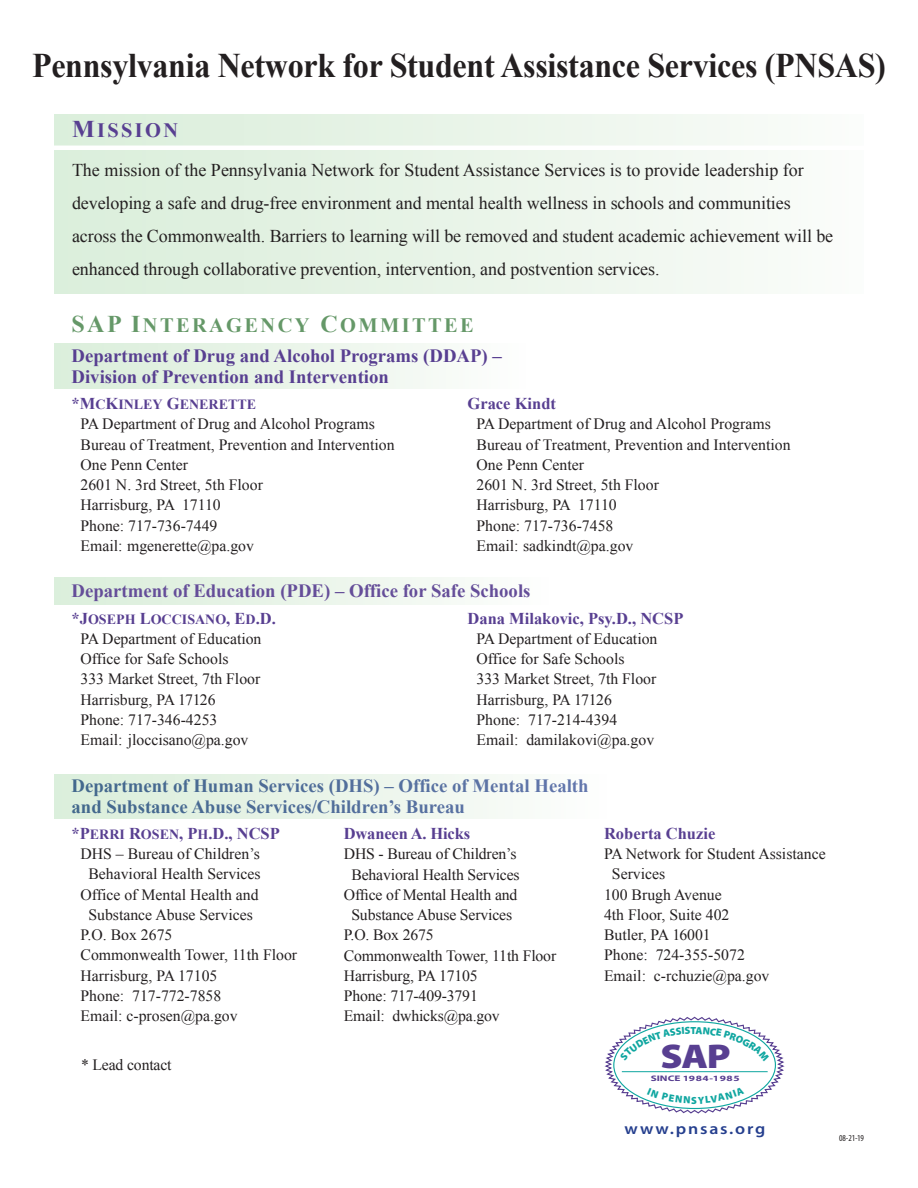
<style>
.page{position:relative;width:918px;height:1188px;background:#fff}
.page>*{position:absolute;margin:0;border:0;box-sizing:border-box;transform-origin:0 0}
.t1{font:700 34.5px "Times New Roman";letter-spacing:-.01em;color:#231f20;scale:.93 1}
.t2{font:900 34.5px "Myriad Pro";color:#583f91;scale:1.15 1}
.t3{font:20.4px "Times New Roman PS Bold MT SC850";letter-spacing:.12em;color:#659868}
.t4{font:20.4px "Times New Roman PS Bold MT SC850";letter-spacing:.12em;color:#583f91}
.No_Spacing{font:700 18.75px/21px "Times New Roman";color:#253f8e}
.t5{font:700 18.75px/21px "Times New Roman";color:#583f91}
.No_Spacing-2{font:700 18.75px "Times New Roman";color:#654e99}
.t6{font:18px/33px "Times New Roman";letter-spacing:-.005em;color:#231f20}
.No_Spacing-3{font:700 16.5px "Times New Roman";color:#583f91}
.No_Spacing-4{font:16.5px "Times New Roman PS Bold MT SC850";color:#583f91}
.No_Spacing-5{font:15.75px/20.2px "Times New Roman";color:#231f20;text-align:center}
.t7{font:600 15.75px "Myriad Pro";letter-spacing:.1em;color:#253f8e;scale:1.13 1}
.No_Spacing-6{font:14.1px "Times New Roman PS Bold MT SC850";color:#583f91}
.t8{font:900 10.35px "Myriad Pro";color:#0fa6a0}
.t9{font:condensed 9px "Myriad Pro";color:#231f20}
.t10{font:700 8.1px "Myriad Pro";letter-spacing:.025em;color:#583f91;scale:1.4 1}
.s1{font-size:24px}
.s2{font-family:"Times New Roman";font-weight:700;font-size:24px}
.s3{font-family:"Times New Roman";font-weight:700;font-size:16.5px}
.s4{font-size:16.5px}
.s5{font-family:"Times New Roman";font-weight:700}
.s6{font-size:14.1px}
</style>
<div class="page">
<div style="left:54px;top:578px;width:495px;height:26px;background:linear-gradient(to right,#d9edd9,#fcfdfc)"></div>
<div style="left:54px;top:114px;width:862px;height:180px;background:linear-gradient(to right,#d9edd9,#fcfdfb)"></div>
<div style="left:54px;top:344px;width:472px;height:44px;background:linear-gradient(to right,#d9edd9,#fcfdfb)"></div>
<hr style="left:24px;top:146px;width:894px;height:4px;background:#fff">
<div style="left:865px;top:101px;width:52px;height:203px;background:#fff"></div>
<div style="left:54px;top:774px;width:554px;height:45px;background:linear-gradient(to right,#d9edd9,#fcfdfc)"></div>
<svg style="left:604px;top:1016px;width:181px;height:98px"></svg>
<p class="t1" style="left:32px;top:42px;width:920px">Pennsylvania Network for Student Assistance Services (PNSAS)</p>
<p class="t4" style="left:72px;top:116px;width:108px"><span class="s1">M</span>ISSION</p>
<p class="t6" style="left:72px;top:153px;width:763px">The mission of the Pennsylvania Network for Student Assistance Services is to provide leadership for developing a safe and drug-free environment and mental health wellness in schools and communities across the Commonwealth. Barriers to learning will be removed and student academic achievement will be enhanced through collaborative prevention, intervention, and postvention services.</p>
<p class="t3" style="left:72px;top:311px;width:404px"><span class="s2">SAP</span> <span class="s1">I</span>NTERAGENCY <span class="s1">C</span>OMMITTEE</p>
<p class="t5" style="left:72px;top:345px;width:432px">Department of Drug and Alcohol Programs (DDAP) –<br>Division of Prevention and Intervention</p>
<p class="No_Spacing-6" style="left:72px;top:395px;width:186px"><span class="s3">*</span><span class="s4">M</span>C<span class="s4">K</span>INLEY <span class="s4">G</span>ENERETTE</p>
<p class="No_Spacing-3" style="left:468px;top:392px;width:90px">Grace Kindt</p>
<p class="No_Spacing-5" style="left:81px;top:414px;width:296px">PA Department of Drug and Alcohol Programs</p>
<p class="No_Spacing-5" style="left:477px;top:414px;width:296px">PA Department of Drug and Alcohol Programs</p>
<p class="No_Spacing-5" style="left:81px;top:434px;width:316px">Bureau of Treatment, Prevention and Intervention</p>
<p class="No_Spacing-5" style="left:477px;top:434px;width:316px">Bureau of Treatment, Prevention and Intervention</p>
<p class="No_Spacing-5" style="left:81px;top:454px;width:109px">One Penn Center</p>
<p class="No_Spacing-5" style="left:477px;top:454px;width:109px">One Penn Center</p>
<p class="No_Spacing-5" style="left:81px;top:474px;width:184px">2601 N. 3rd Street, 5th Floor</p>
<p class="No_Spacing-5" style="left:477px;top:474px;width:184px">2601 N. 3rd Street, 5th Floor</p>
<p class="No_Spacing-5" style="left:81px;top:495px;width:142px">Harrisburg, PA 17110</p>
<p class="No_Spacing-5" style="left:477px;top:495px;width:142px">Harrisburg, PA 17110</p>
<p class="No_Spacing-5" style="left:81px;top:515px;width:138px">Phone: 717-736-7449</p>
<p class="No_Spacing-5" style="left:477px;top:515px;width:138px">Phone: 717-736-7458</p>
<p class="No_Spacing-5" style="left:81px;top:535px;width:175px">Email: mgenerette@pa.gov</p>
<p class="No_Spacing-5" style="left:477px;top:535px;width:158px">Email: sadkindt@pa.gov</p>
<p class="No_Spacing-2" style="left:72px;top:578px;width:460px">Department of Education (PDE) – Office for Safe Schools</p>
<p class="No_Spacing-6" style="left:72px;top:609px;width:206px"><span class="s3">*</span><span class="s4">J</span>OSEPH <span class="s4">L</span>OCCISANO<span class="s4">, E</span>D<span class="s4">.D.</span></p>
<p class="No_Spacing-3" style="left:468px;top:607px;width:217px">Dana Milakovic, Psy.D., NCSP</p>
<p class="No_Spacing-5" style="left:81px;top:628px;width:182px">PA Department of Education</p>
<p class="No_Spacing-5" style="left:477px;top:628px;width:182px">PA Department of Education</p>
<p class="No_Spacing-5" style="left:81px;top:648px;width:149px">Office for Safe Schools</p>
<p class="No_Spacing-5" style="left:477px;top:648px;width:149px">Office for Safe Schools</p>
<p class="No_Spacing-5" style="left:81px;top:669px;width:181px">333 Market Street, 7th Floor</p>
<p class="No_Spacing-5" style="left:477px;top:669px;width:181px">333 Market Street, 7th Floor</p>
<p class="No_Spacing-5" style="left:81px;top:689px;width:137px">Harrisburg, PA 17126</p>
<p class="No_Spacing-5" style="left:477px;top:689px;width:137px">Harrisburg, PA 17126</p>
<p class="No_Spacing-5" style="left:81px;top:709px;width:138px">Phone: 717-346-4253</p>
<p class="No_Spacing-5" style="left:477px;top:709px;width:142px">Phone: 717-214-4394</p>
<p class="No_Spacing-5" style="left:81px;top:729px;width:169px">Email: jloccisano@pa.gov</p>
<p class="No_Spacing-5" style="left:477px;top:729px;width:179px">Email: damilakovi@pa.gov</p>
<p class="No_Spacing" style="left:72px;top:774px;width:519px">Department of Human Services (DHS) – Office of Mental Health and Substance Abuse Services/Children’s Bureau</p>
<p class="No_Spacing-4" style="left:72px;top:822px;width:177px"><span class="s5">*</span>P<span class="s6">ERRI</span> R<span class="s6">OSEN</span>, P<span class="s6">H</span>.D., NCSP</p>
<p class="No_Spacing-3" style="left:604px;top:822px;width:113px">Roberta Chuzie</p>
<p class="No_Spacing-5" style="left:81px;top:843px;width:181px">DHS – Bureau of Children’s</p>
<p class="No_Spacing-5" style="left:604px;top:843px;width:223px">PA Network for Student Assistance</p>
<p class="No_Spacing-5" style="left:88px;top:864px;width:174px">Behavioral Health Services</p>
<p class="No_Spacing-5" style="left:612px;top:864px;width:55px">Services</p>
<p class="No_Spacing-5" style="left:81px;top:884px;width:180px">Office of Mental Health and</p>
<p class="No_Spacing-5" style="left:604px;top:884px;width:119px">100 Brugh Avenue</p>
<p class="No_Spacing-5" style="left:88px;top:904px;width:166px">Substance Abuse Services</p>
<p class="No_Spacing-5" style="left:604px;top:904px;width:127px">4th Floor, Suite 402</p>
<p class="No_Spacing-5" style="left:81px;top:924px;width:93px">P.O. Box 2675</p>
<p class="No_Spacing-5" style="left:604px;top:924px;width:108px">Butler, PA 16001</p>
<p class="No_Spacing-5" style="left:81px;top:945px;width:218px">Commonwealth Tower, 11th Floor</p>
<p class="No_Spacing-5" style="left:604px;top:945px;width:142px">Phone: 724-355-5072</p>
<p class="No_Spacing-5" style="left:81px;top:965px;width:138px">Harrisburg, PA 17105</p>
<p class="No_Spacing-5" style="left:604px;top:965px;width:167px">Email: c-rchuzie@pa.gov</p>
<p class="No_Spacing-5" style="left:81px;top:985px;width:159px;text-align:left">Phone: 717-772-7858<br>Email: c-prosen@pa.gov</p>
<p class="No_Spacing-3" style="left:344px;top:822px;width:128px">Dwaneen A. Hicks</p>
<p class="No_Spacing-5" style="left:344px;top:844px;width:177px">DHS - Bureau of Children’s<br>Behavioral Health Services</p>
<p class="No_Spacing-5" style="left:344px;top:884px;width:175px">Office of Mental Health and<br>Substance Abuse Services</p>
<p class="No_Spacing-5" style="left:344px;top:925px;width:92px">P.O. Box 2675</p>
<p class="No_Spacing-5" style="left:344px;top:945px;width:214px">Commonwealth Tower, 11th Floor</p>
<p class="No_Spacing-5" style="left:344px;top:965px;width:135px">Harrisburg, PA 17105</p>
<p class="No_Spacing-5" style="left:344px;top:986px;width:136px">Phone: 717-409-3791</p>
<p class="No_Spacing-5" style="left:344px;top:1006px;width:158px">Email: dwhicks@pa.gov</p>
<p class="t8" style="left:690px;top:1023px;width:7px">T</p>
<p class="No_Spacing-5" style="left:81px;top:1055px;width:92px">* Lead contact</p>
<p class="t2" style="left:660px;top:1033px;width:63px">SAP</p>
<p class="t10" style="left:651px;top:1073px;width:65px">SINCE 1984-1985</p>
<p class="t8" style="left:691px;top:1093px;width:7px">S</p>
<p class="t7" style="left:625px;top:1118px;width:126px">www.pnsas.org</p>
<p class="t9" style="left:839px;top:1132px;width:26px">08-21-19</p>
</div>
